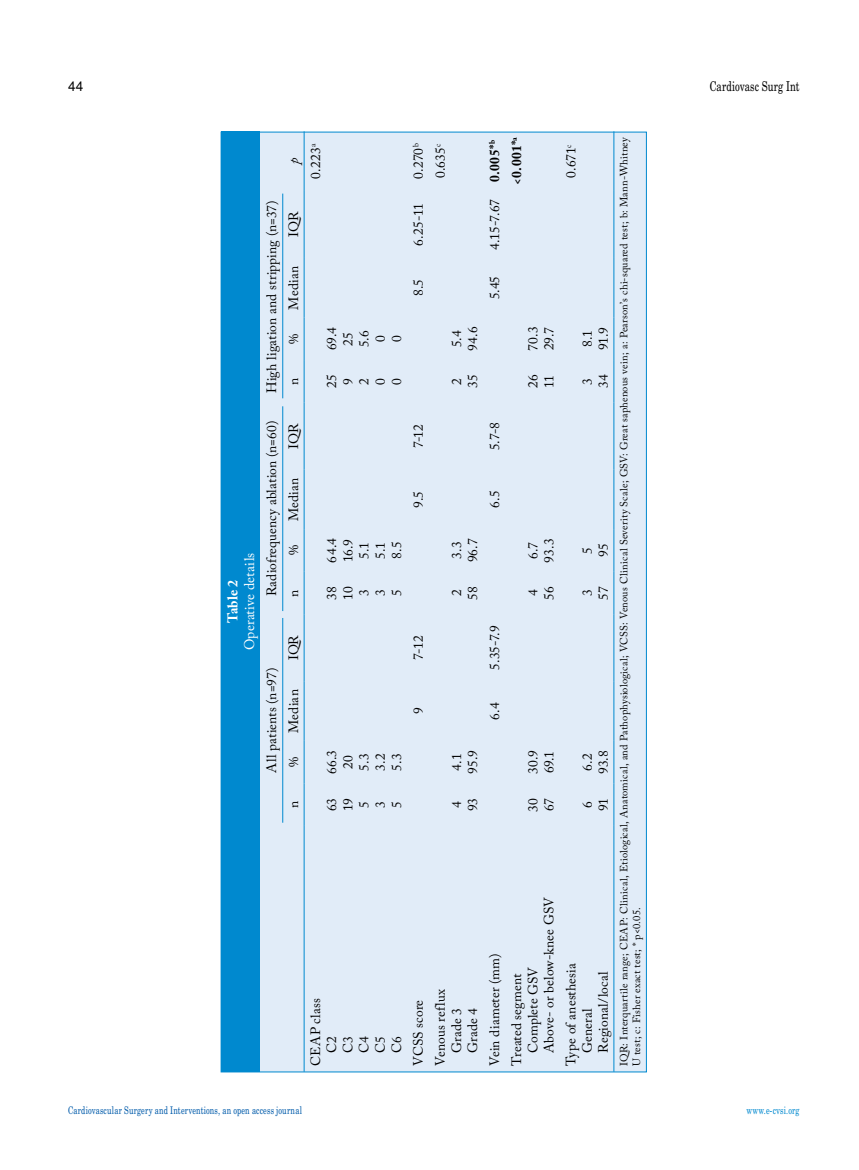
<style>
.page{position:relative;width:859px;height:1170px;background:#fff}
.page>*{position:absolute;margin:0;border:0;box-sizing:border-box;transform-origin:0 0}
.t1{font:13.95px "Adobe Caslon Pro";letter-spacing:.01em;color:#fff}
.t2{font:700 13.95px "Adobe Caslon Pro";color:#fff}
.t3{font:13.5px/16.2px "Adobe Caslon Pro";letter-spacing:.005em;color:#000}
.t4{font:13.5px "Madison Tr";letter-spacing:.005em;color:#000}
.t5{font:700 13.5px "Adobe Caslon Pro";color:#000}
.t6{font:13.5px "Helvetica Normal Tr";color:#000}
.t7{font:italic 13.5px "Adobe Caslon Pro";color:#000}
.t8{font:10.5px/12.6px "Adobe Caslon Pro";letter-spacing:.015em;color:#000}
.t9{font:10.5px "Madison Tr";letter-spacing:.015em;color:#005baa}
.t10{font:10.5px "Madison Tr";letter-spacing:.015em;color:#0089cf}
.s1{font-weight:700}
</style>
<div class="page">
<div style="left:221px;top:132px;width:425px;height:939px;background:#e1ecf8"></div>
<div style="left:221px;top:131px;width:39px;height:940px;background:#0089cf"></div>
<hr style="left:614px;top:825px;width:1px;height:246px;background:#0089cf">
<hr style="left:614px;top:783px;width:1px;height:42px;background:#0089cf">
<hr style="left:614px;top:740px;width:1px;height:43px;background:#0089cf">
<hr style="left:614px;top:681px;width:1px;height:59px;background:#0089cf">
<hr style="left:614px;top:614px;width:1px;height:67px;background:#0089cf">
<hr style="left:614px;top:571px;width:1px;height:43px;background:#0089cf">
<hr style="left:614px;top:529px;width:1px;height:42px;background:#0089cf">
<hr style="left:614px;top:469px;width:1px;height:60px;background:#0089cf">
<hr style="left:614px;top:402px;width:1px;height:67px;background:#0089cf">
<hr style="left:614px;top:360px;width:1px;height:42px;background:#0089cf">
<hr style="left:614px;top:317px;width:1px;height:43px;background:#0089cf">
<hr style="left:614px;top:258px;width:1px;height:59px;background:#0089cf">
<hr style="left:614px;top:191px;width:1px;height:67px;background:#0089cf">
<hr style="left:614px;top:131px;width:1px;height:60px;background:#0089cf">
<hr style="left:304px;top:825px;width:1px;height:246px;background:#0089cf">
<hr style="left:304px;top:783px;width:1px;height:42px;background:#0089cf">
<hr style="left:304px;top:740px;width:1px;height:43px;background:#0089cf">
<hr style="left:304px;top:681px;width:1px;height:59px;background:#0089cf">
<hr style="left:304px;top:614px;width:1px;height:67px;background:#0089cf">
<hr style="left:304px;top:571px;width:1px;height:43px;background:#0089cf">
<hr style="left:304px;top:529px;width:1px;height:42px;background:#0089cf">
<hr style="left:304px;top:469px;width:1px;height:60px;background:#0089cf">
<hr style="left:304px;top:402px;width:1px;height:67px;background:#0089cf">
<hr style="left:304px;top:360px;width:1px;height:42px;background:#0089cf">
<hr style="left:304px;top:317px;width:1px;height:43px;background:#0089cf">
<hr style="left:304px;top:258px;width:1px;height:59px;background:#0089cf">
<hr style="left:304px;top:191px;width:1px;height:67px;background:#0089cf">
<hr style="left:304px;top:131px;width:1px;height:60px;background:#0089cf">
<hr style="left:282px;top:618px;width:1px;height:204px;background:#0089cf">
<hr style="left:282px;top:406px;width:1px;height:205px;background:#0089cf">
<hr style="left:282px;top:193px;width:1px;height:205px;background:#0089cf">
<p class="t6" style="left:68px;top:78px;width:17px">44</p>
<p class="t4" style="left:710px;top:78px;width:91px">Cardiovasc Surg Int</p>
<p class="t7" style="left:286px;top:164px;width:9px;rotate:-90deg">p</p>
<p class="t3" style="left:307px;top:178px;width:36px;rotate:-90deg">0.223<sup>a</sup></p>
<p class="t3" style="left:263px;top:393px;width:194px;rotate:-90deg">High ligation and stripping (n=37)</p>
<p class="t3" style="left:285px;top:237px;width:27px;rotate:-90deg">I QR</p>
<p class="t3" style="left:285px;top:309px;width:45px;rotate:-90deg">Median</p>
<p class="t3" style="left:285px;top:344px;width:12px;rotate:-90deg">%</p>
<p class="t3" style="left:285px;top:385px;width:9px;rotate:-90deg">n</p>
<p class="t3" style="left:323px;top:350px;width:24px;text-align:center;rotate:-90deg">69.4<br>25<br>5.6<br>0<br>0</p>
<p class="t3" style="left:323px;top:388px;width:15px;rotate:-90deg">25<br>9<br>2<br>0<br>0</p>
<p class="t1" style="left:241px;top:650px;width:99px;rotate:-90deg">Operative details</p>
<p class="t2" style="left:225px;top:623px;width:45px;rotate:-90deg">Table 2</p>
<p class="t3" style="left:263px;top:596px;width:177px;rotate:-90deg">Radiofrequency ablation (n=60)</p>
<p class="t3" style="left:263px;top:772px;width:107px;rotate:-90deg">All patients (n=97)</p>
<p class="t3" style="left:285px;top:448px;width:27px;rotate:-90deg">I QR</p>
<p class="t3" style="left:285px;top:521px;width:45px;rotate:-90deg">Median</p>
<p class="t3" style="left:285px;top:555px;width:12px;rotate:-90deg">%</p>
<p class="t3" style="left:285px;top:596px;width:9px;rotate:-90deg">n</p>
<p class="t3" style="left:285px;top:660px;width:27px;rotate:-90deg">I QR</p>
<p class="t3" style="left:285px;top:732px;width:45px;rotate:-90deg">Median</p>
<p class="t3" style="left:285px;top:767px;width:12px;rotate:-90deg">%</p>
<p class="t3" style="left:285px;top:808px;width:9px;rotate:-90deg">n</p>
<p class="t3" style="left:323px;top:562px;width:26px;rotate:-90deg">64.4<br>16.9<br>5.1<br>5.1<br>8.5</p>
<p class="t3" style="left:323px;top:599px;width:15px;rotate:-90deg">38<br>10<br>3<br>3<br>5</p>
<p class="t3" style="left:323px;top:774px;width:26px;rotate:-90deg">66.3<br>20<br>5.3<br>3.2<br>5.3</p>
<p class="t3" style="left:323px;top:811px;width:15px;rotate:-90deg">63<br>19<br>5<br>3<br>5</p>
<p class="t3" style="left:410px;top:179px;width:37px;rotate:-90deg">0.270<sup>b</sup></p>
<p class="t3" style="left:410px;top:245px;width:44px;rotate:-90deg">6.25-11</p>
<p class="t3" style="left:410px;top:296px;width:19px;rotate:-90deg">8.5</p>
<p class="t3" style="left:410px;top:448px;width:26px;rotate:-90deg">7-12</p>
<p class="t3" style="left:410px;top:507px;width:18px;rotate:-90deg">9.5</p>
<p class="t3" style="left:410px;top:660px;width:26px;rotate:-90deg">7-12</p>
<p class="t3" style="left:410px;top:714px;width:8px;rotate:-90deg">9</p>
<p class="t3" style="left:307px;top:1052px;width:56px;text-indent:-13px;rotate:-90deg">CEAP class<br>C2<br>C3<br>C4<br>C5<br>C6</p>
<p class="t3" style="left:410px;top:1065px;width:67px;rotate:-90deg">VCSS score</p>
<p class="t3" style="left:432px;top:178px;width:35px;rotate:-90deg">0.635<sup>c</sup></p>
<p class="t3" style="left:486px;top:250px;width:111px;rotate:-90deg">4.15-7.67 <span class="s1">0.005*</span><sup>b</sup></p>
<p class="t5" style="left:509px;top:184px;width:48px;rotate:-90deg">&lt;0.001*<sup>a</sup></p>
<p class="t3" style="left:486px;top:299px;width:25px;rotate:-90deg">5.45</p>
<p class="t3" style="left:448px;top:351px;width:26px;rotate:-90deg">5.4<br>94.6</p>
<p class="t3" style="left:525px;top:351px;width:26px;rotate:-90deg">70.3<br>29.7</p>
<p class="t3" style="left:448px;top:388px;width:15px;rotate:-90deg">2<br>35</p>
<p class="t3" style="left:525px;top:388px;width:15px;rotate:-90deg">26<br>11</p>
<p class="t3" style="left:486px;top:450px;width:30px;rotate:-90deg">5.7-8</p>
<p class="t3" style="left:486px;top:508px;width:19px;rotate:-90deg">6.5</p>
<p class="t3" style="left:448px;top:562px;width:25px;rotate:-90deg">3.3<br>96.7</p>
<p class="t3" style="left:525px;top:562px;width:26px;rotate:-90deg">6.7<br>93.3</p>
<p class="t3" style="left:448px;top:599px;width:15px;rotate:-90deg">2<br>58</p>
<p class="t3" style="left:525px;top:599px;width:15px;rotate:-90deg">4<br>56</p>
<p class="t3" style="left:486px;top:669px;width:46px;rotate:-90deg">5.35-7.9</p>
<p class="t3" style="left:486px;top:719px;width:19px;rotate:-90deg">6.4</p>
<p class="t3" style="left:448px;top:773px;width:25px;rotate:-90deg">4.1<br>95.9</p>
<p class="t3" style="left:525px;top:774px;width:25px;rotate:-90deg">30.9<br>69.1</p>
<p class="t3" style="left:448px;top:811px;width:15px;rotate:-90deg">4<br>93</p>
<p class="t3" style="left:525px;top:811px;width:15px;rotate:-90deg">30<br>67</p>
<p class="t3" style="left:432px;top:1065px;width:78px;text-align:center;rotate:-90deg">Venous reflux<br>Grade 3<br>Grade 4</p>
<p class="t3" style="left:486px;top:1065px;width:113px;rotate:-90deg">Vein diameter (mm)</p>
<p class="t3" style="left:508px;top:1052px;width:157px;text-indent:-13px;rotate:-90deg">Treated segment<br>Complete GSV<br>Above- or below-knee GSV</p>
<p class="t3" style="left:563px;top:178px;width:35px;rotate:-90deg">0.671<sup>c</sup></p>
<p class="t8" style="left:618px;top:1065px;width:930px;rotate:-90deg">IQR: Interquartile range; CEAP: Clinical, Etiological, Anatomical, and Pathophysiological; VCSS: Venous Clinical Severity Scale; GSV: Great saphenous vein; a: Pearson’s chi-squared test; b: Mann-Whitney<br>U test; c: Fisher exact test; * p&lt;0.05.</p>
<p class="t3" style="left:579px;top:350px;width:25px;rotate:-90deg">8.1<br>91.9</p>
<p class="t3" style="left:579px;top:388px;width:15px;rotate:-90deg">3<br>34</p>
<p class="t3" style="left:579px;top:557px;width:15px;rotate:-90deg">5<br>95</p>
<p class="t3" style="left:579px;top:599px;width:15px;rotate:-90deg">3<br>57</p>
<p class="t3" style="left:579px;top:774px;width:26px;rotate:-90deg">6.2<br>93.8</p>
<p class="t3" style="left:579px;top:811px;width:15px;rotate:-90deg">6<br>91</p>
<p class="t3" style="left:563px;top:1052px;width:91px;text-indent:-13px;rotate:-90deg">Type of anesthesia<br>General<br>Regional/local</p>
<p class="t9" style="left:68px;top:1103px;width:235px">Cardiovascular Surgery and Interventions, an open access journal</p>
<p class="t10" style="left:746px;top:1103px;width:55px">www.e-cvsi.org</p>
</div>
